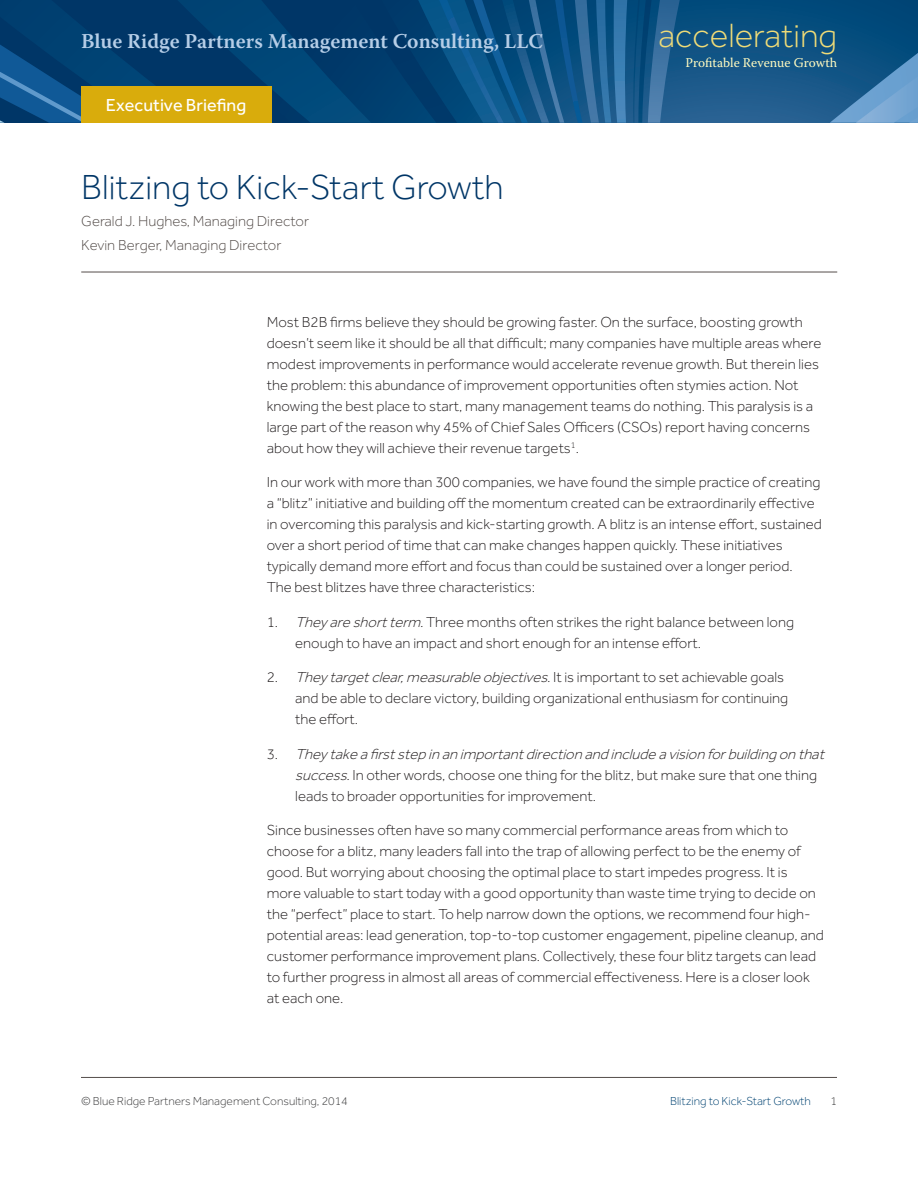
<style>
.page{position:relative;width:918px;height:1188px;background:#fff}
.page>*{position:absolute;margin:0;border:0;box-sizing:border-box;transform-origin:0 0}
.Chapter_Number{font:300 36px "Effra";color:#003667}
.Chapter_Number-2{font:300 34.8px "Effra";color:#efdb77}
.Chapter_Number-3{font:600 21px "Warnock Pro";color:#b6cee7}
.t1{font:18px "Effra";color:#fff}
.Body_for_copy{font:300 15px/21px "Effra";color:#231f20}
.Chapter_Number-4{font:300 15px "Effra";color:#544d4a}
.Chapter_Number-5{font:13.35px "Warnock Pro";color:#fffac0}
.t2{font:300 12px "Effra";color:#3e3e3f}
.t3{font:300 12px "Effra";color:#004372}
.s1{font-style:italic}
</style>
<div class="page">
<hr style="left:81px;top:1077px;width:756px;height:1px;background:#544d4a">
<div style="left:0;top:0;width:918px;height:123px;background:linear-gradient(to bottom,#004778,#296293)"></div>
<svg style="left:633px;top:0;width:47px;height:123px;background:#1f5c8c"></svg>
<svg style="left:0;top:0;width:627px;height:123px;background:#084779"></svg>
<svg style="left:830px;top:53px;width:88px;height:70px;background:#417bab"></svg>
<div style="left:81px;top:87px;width:190px;height:36px;background:#d9ac0c"></div>
<hr style="left:81px;top:272px;width:756px;height:1px;background:#544d4a">
<p class="Chapter_Number-3" style="left:81px;top:28px;width:464px">Blue Ridge Partners Management Consulting, LLC</p>
<p class="t1" style="left:106px;top:95px;width:142px">Executive Briefing</p>
<p class="Chapter_Number" style="left:81px;top:166px;width:424px">Blitzing to Kick-Start Growth</p>
<p class="Chapter_Number-4" style="left:81px;top:213px;width:229px">Gerald J. Hughes, Managing Director</p>
<p class="Chapter_Number-4" style="left:81px;top:237px;width:202px">Kevin Berger, Managing Director</p>
<p class="Chapter_Number-2" style="left:658px;top:16px;width:181px">accelerating</p>
<p class="Chapter_Number-5" style="left:686px;top:55px;width:153px">Profitable Revenue Growth</p>
<p class="Body_for_copy" style="left:267px;top:311px;width:556px">Most B2B firms believe they should be growing faster. On the surface, boosting growth doesn’t seem like it should be all that difficult; many companies have multiple areas where modest improvements in performance would accelerate revenue growth. But therein lies the problem: this abundance of improvement opportunities often stymies action. Not knowing the best place to start, many management teams do nothing. This paralysis is a large part of the reason why 45% of Chief Sales Officers (CSOs) report having concerns about how they will achieve their revenue targets<sup>1</sup>.</p>
<p class="Body_for_copy" style="left:267px;top:472px;width:557px">In our work with more than 300 companies, we have found the simple practice of creating a “blitz” initiative and building off the momentum created can be extraordinarily effective in overcoming this paralysis and kick-starting growth. A blitz is an intense effort, sustained over a short period of time that can make changes happen quickly. These initiatives typically demand more effort and focus than could be sustained over a longer period.<br>The best blitzes have three characteristics:</p>
<p class="Body_for_copy" style="left:295px;top:611px;width:500px;text-indent:-28px">1. <span class="s1">Theyareshortterm.</span>Three months often strikes the right balance between long enough to have an impact and short enough for an intense effort.</p>
<p class="Body_for_copy" style="left:295px;top:667px;width:495px;text-indent:-28px">2 . <span class="s1">Theytargetclear,measurableobjectives.</span>I t i s i m p o rt a n t to s e t a c h i e va b l e g o a l s and be able to declare victory, building organizational enthusiasm for continuing the effort.</p>
<p class="Body_for_copy" style="left:295px;top:743px;width:535px;text-indent:-28px">3 . <span class="s1">Theytakeafirststepinanimportantdirectionandincludeavisionforbuildingonthat success.</span>In other words, choose one thing for the blitz, but make sure that one thing leads to broader opportunities for improvement.</p>
<p class="Body_for_copy" style="left:267px;top:820px;width:559px">Since businesses often have so many commercial performance areas from which to choose for a blitz, many leaders fall into the trap of allowing perfect to be the enemy of good. But worrying about choosing the optimal place to start impedes progress. It is more valuable to start today with a good opportunity than waste time trying to decide on the “perfect” place to start. To help narrow down the options, we recommend four high&shy;potential areas: lead generation, top-to-top customer engagement, pipeline cleanup, and customer performance improvement plans. Collectively, these four blitz targets can lead to further progress in almost all areas of commercial effectiveness. Here is a closer look at each one.</p>
<p class="t2" style="left:81px;top:1095px;width:268px">© Blue Ridge Partners Management Consulting, 2014</p>
<p class="t3" style="left:670px;top:1095px;width:142px">Blitzing to Kick-Start Growth</p>
<p class="t2" style="left:830px;top:1095px;width:8px">1</p>
</div>
